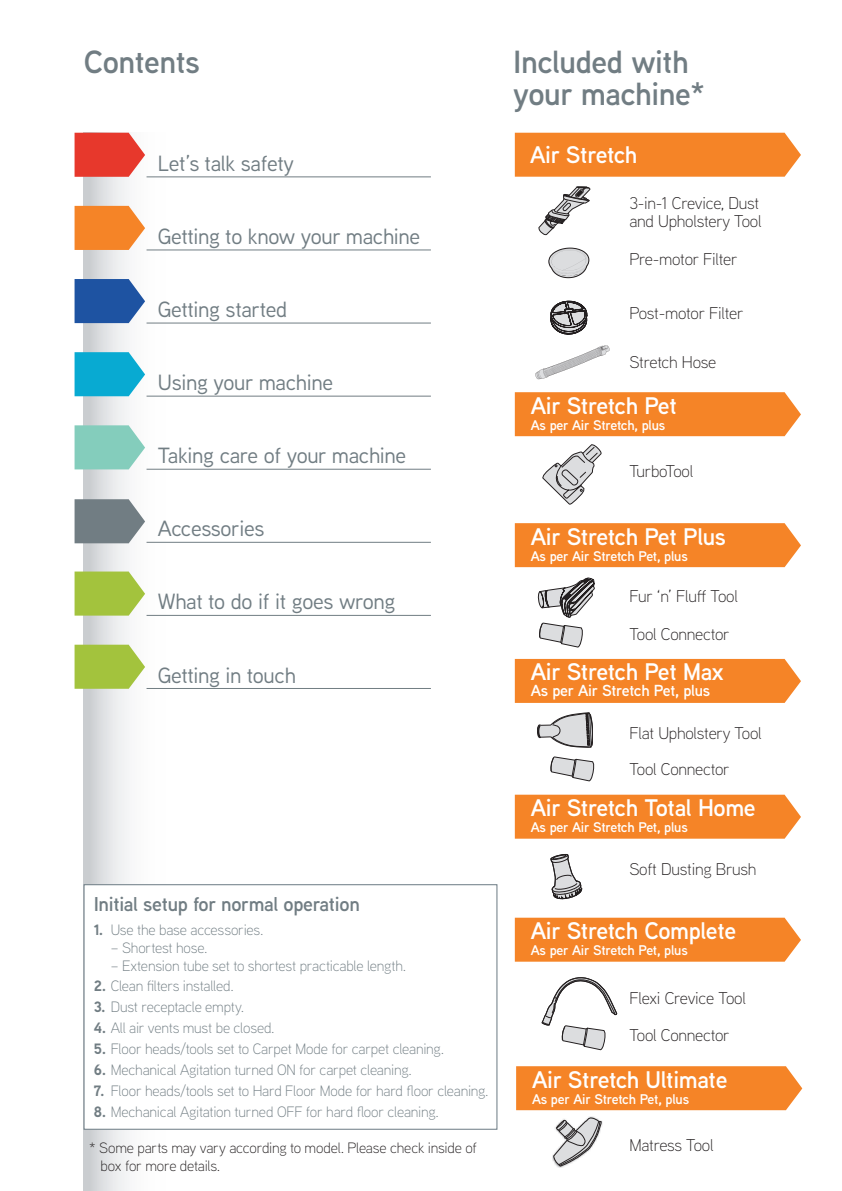
<style>
.page{position:relative;width:842px;height:1191px;background:#fff}
.page>*{position:absolute;margin:0;border:0;box-sizing:border-box;transform-origin:0 0}
.t1{font:600 32px/32px "Vax Aaux Next";letter-spacing:-.015em;color:#717d83}
.t2{font:600 24px "Vax Aaux Next";letter-spacing:-.015em;color:#fff}
.t3{font:22px "Vax Aaux Next";letter-spacing:-.015em;color:#717d83}
.t4{font:600 20px "Vax Aaux Next";letter-spacing:-.015em;color:#717d83}
.t5{font:300 17px/18px "Vax Aaux Next";letter-spacing:-.015em;color:#231f20}
.t6{font:600 16px "Vax Aaux Next";letter-spacing:-.015em;color:#fff}
.t7{font:300 15px "Vax Aaux Next";letter-spacing:-.015em;color:#717d83}
.t8{font:300 15px/18px "Vax Aaux Next";letter-spacing:-.015em;color:#231f20}
.t9{font:600 14px "Vax Aaux Next";letter-spacing:-.015em;color:#fff}
.s1{font-weight:700}
</style>
<div class="page">
<svg style="left:84px;top:176px;width:123px;height:1015px"></svg>
<hr style="left:147px;top:176px;width:284px;height:1px;background:#717d83">
<hr style="left:147px;top:250px;width:284px;height:1px;background:#717d83">
<hr style="left:147px;top:323px;width:284px;height:1px;background:#717d83">
<hr style="left:147px;top:396px;width:284px;height:1px;background:#717d83">
<hr style="left:147px;top:469px;width:284px;height:1px;background:#717d83">
<hr style="left:147px;top:542px;width:284px;height:1px;background:#717d83">
<hr style="left:147px;top:615px;width:284px;height:1px;background:#717d83">
<hr style="left:147px;top:688px;width:284px;height:1px;background:#717d83">
<svg style="left:75px;top:133px;width:70px;height:44px"></svg>
<svg style="left:75px;top:279px;width:70px;height:44px"></svg>
<svg style="left:75px;top:425px;width:70px;height:44px"></svg>
<svg style="left:75px;top:499px;width:70px;height:44px"></svg>
<svg style="left:75px;top:644px;width:70px;height:45px"></svg>
<svg style="left:75px;top:206px;width:70px;height:44px"></svg>
<svg style="left:75px;top:352px;width:70px;height:44px"></svg>
<svg style="left:75px;top:571px;width:70px;height:44px"></svg>
<div style="left:515px;top:133px;width:286px;height:44px;background:#f58427"></div>
<svg style="left:538px;top:187px;width:52px;height:48px"></svg>
<svg style="left:549px;top:248px;width:40px;height:30px"></svg>
<svg style="left:551px;top:301px;width:37px;height:34px"></svg>
<div style="left:84px;top:884px;width:413px;height:245px;background:#fff;border:1px solid #6b7a83"></div>
<div style="left:515px;top:392px;width:286px;height:44px;background:#f58427"></div>
<svg style="left:537px;top:578px;width:58px;height:39px"></svg>
<svg style="left:542px;top:444px;width:59px;height:60px"></svg>
<div style="left:515px;top:523px;width:286px;height:44px;background:#f58427"></div>
<div style="left:515px;top:659px;width:286px;height:44px;background:#f58427"></div>
<svg style="left:537px;top:712px;width:56px;height:35px"></svg>
<div style="left:515px;top:917px;width:286px;height:44px;background:#f58427"></div>
<div style="left:515px;top:794px;width:286px;height:44px;background:#f58427"></div>
<svg style="left:535px;top:345px;width:75px;height:34px"></svg>
<div style="left:516px;top:1066px;width:286px;height:44px;background:#f58427"></div>
<svg style="left:539px;top:623px;width:44px;height:25px"></svg>
<svg style="left:550px;top:757px;width:45px;height:24px"></svg>
<svg style="left:542px;top:977px;width:75px;height:73px"></svg>
<svg style="left:550px;top:854px;width:32px;height:46px"></svg>
<img style="left:552px;top:1116px;width:51px;height:52px">
<svg style="left:554px;top:1117px;width:47px;height:49px"></svg>
<h1 class="t1" style="left:84px;top:45px;width:118px">Contents</h1>
<h3 class="t3" style="left:158px;top:148px;width:138px">Let’s talk safety</h3>
<h3 class="t3" style="left:158px;top:221px;width:264px">Getting to know your machine</h3>
<h3 class="t3" style="left:158px;top:294px;width:131px">Getting started</h3>
<h3 class="t3" style="left:158px;top:367px;width:177px">Using your machine</h3>
<h3 class="t3" style="left:158px;top:441px;width:250px">Taking care of your machine</h3>
<h3 class="t3" style="left:158px;top:514px;width:108px">Accessories</h3>
<h3 class="t3" style="left:158px;top:587px;width:239px">What to do if it goes wrong</h3>
<h3 class="t3" style="left:158px;top:660px;width:140px">Getting in touch</h3>
<h3 class="t4" style="left:94px;top:890px;width:268px">Initial setup for normal operation</h3>
<p class="t7" style="left:94px;top:919px;width:171px"><span class="s1">1.</span> Use the base accessories.</p>
<p class="t7" style="left:111px;top:937px;width:99px">– Shortest hose.</p>
<p class="t7" style="left:111px;top:955px;width:297px">– Extension tube set to shortest practicable length.</p>
<p class="t7" style="left:94px;top:976px;width:142px"><span class="s1">2.</span> Clean filters installed.</p>
<p class="t7" style="left:94px;top:997px;width:152px"><span class="s1">3.</span> Dust receptacle empty.</p>
<p class="t7" style="left:94px;top:1018px;width:183px"><span class="s1">4.</span> All air vents must be closed.</p>
<p class="t7" style="left:94px;top:1038px;width:352px"><span class="s1">5.</span> Floor heads/tools set to Carpet Mode for carpet cleaning.</p>
<p class="t7" style="left:94px;top:1059px;width:320px"><span class="s1">6.</span> Mechanical Agitation turned ON for carpet cleaning.</p>
<p class="t7" style="left:94px;top:1080px;width:397px"><span class="s1">7.</span> Floor heads/tools set to Hard Floor Mode for hard floor cleaning.</p>
<p class="t7" style="left:94px;top:1101px;width:347px"><span class="s1">8.</span> Mechanical Agitation turned OFF for hard floor cleaning.</p>
<p class="t8" style="left:101px;top:1137px;width:378px;text-indent:-11px">* Some parts may vary according to model. Please check inside of box for more details.</p>
<h1 class="t1" style="left:513px;top:45px;width:194px">Included with your machine*</h1>
<h2 class="t2" style="left:530px;top:138px;width:109px">Air Stretch</h2>
<p class="t5" style="left:629px;top:193px;width:134px">3-in-1 Crevice, Dust and Upholstery Tool</p>
<p class="t5" style="left:629px;top:249px;width:110px">Pre-motor Filter</p>
<p class="t5" style="left:629px;top:303px;width:116px">Post-motor Filter</p>
<p class="t5" style="left:629px;top:352px;width:89px">Stretch Hose</p>
<h2 class="t2" style="left:531px;top:388px;width:148px">Air Stretch Pet</h2>
<p class="t9" style="left:531px;top:415px;width:136px">As per Air Stretch, plus</p>
<p class="t5" style="left:629px;top:461px;width:65px">TurboTool</p>
<h2 class="t2" style="left:531px;top:519px;width:197px">Air Stretch Pet Plus</h2>
<p class="t9" style="left:531px;top:546px;width:159px">As per Air Stretch Pet, plus</p>
<p class="t5" style="left:629px;top:586px;width:110px">Fur ‘n’ Fluff Tool</p>
<p class="t5" style="left:629px;top:624px;width:102px">Tool Connector</p>
<h2 class="t2" style="left:531px;top:655px;width:195px">Air Stretch Pet Max</h2>
<p class="t6" style="left:531px;top:679px;width:181px">As per Air Stretch Pet, plus</p>
<p class="t5" style="left:629px;top:723px;width:134px">Flat Upholstery Tool</p>
<p class="t5" style="left:629px;top:759px;width:102px">Tool Connector</p>
<h2 class="t2" style="left:531px;top:791px;width:226px">Air Stretch Total Home</h2>
<p class="t9" style="left:531px;top:817px;width:159px">As per Air Stretch Pet, plus</p>
<p class="t5" style="left:629px;top:859px;width:129px">Soft Dusting Brush</p>
<h2 class="t2" style="left:531px;top:914px;width:207px">Air Stretch Complete</h2>
<p class="t9" style="left:531px;top:940px;width:159px">As per Air Stretch Pet, plus</p>
<p class="t5" style="left:629px;top:988px;width:118px">Flexi Crevice Tool</p>
<p class="t5" style="left:629px;top:1025px;width:102px">Tool Connector</p>
<h2 class="t2" style="left:532px;top:1062px;width:197px">Air Stretch Ultimate</h2>
<p class="t9" style="left:532px;top:1089px;width:159px">As per Air Stretch Pet, plus</p>
<p class="t5" style="left:629px;top:1135px;width:86px">Matress Tool</p>
</div>
